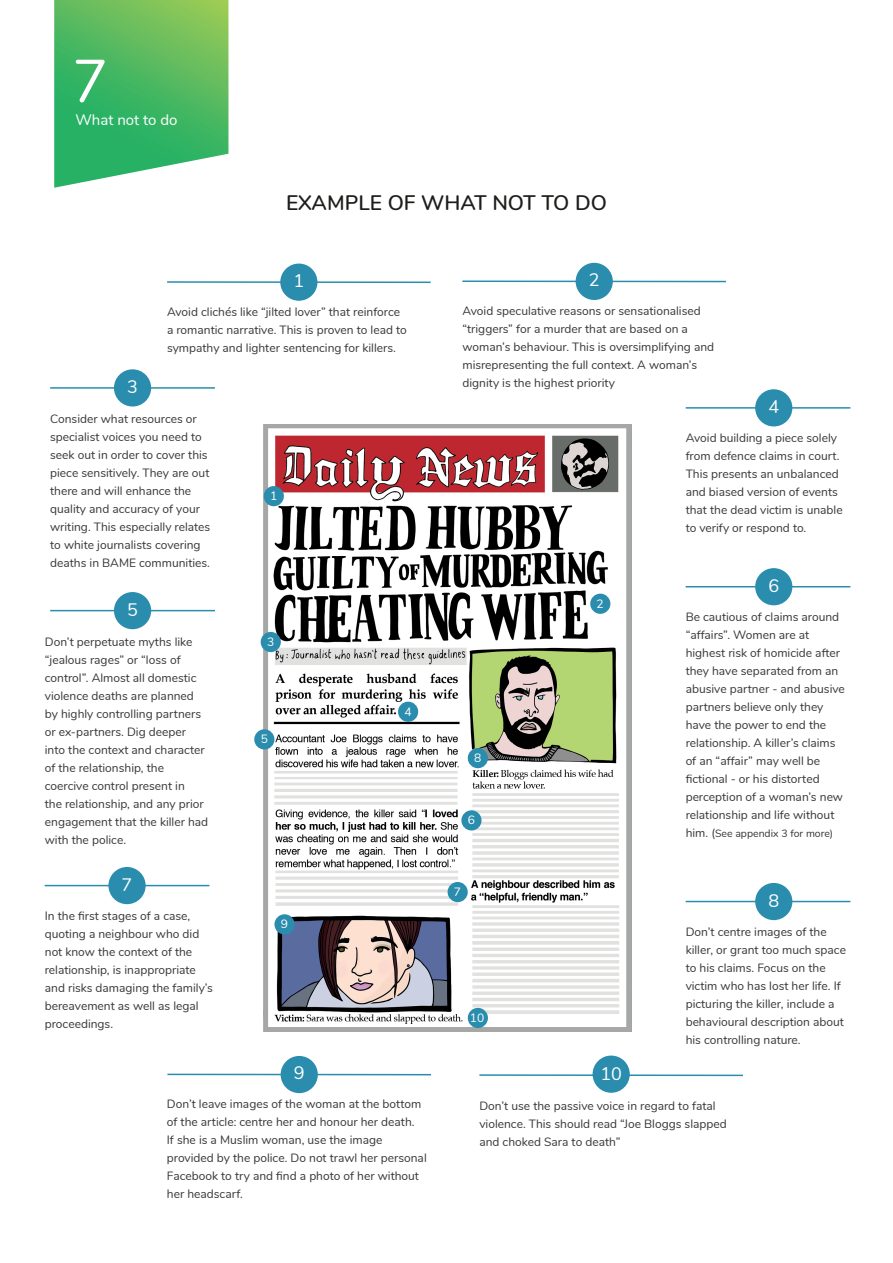
<style>
.page{position:relative;width:893px;height:1263px;background:#fff}
.page>*{position:absolute;margin:0;border:0;box-sizing:border-box;transform-origin:0 0}
.t1{font:60px "Nunito";color:#fff}
.t2{font:600 21px "Nunito";color:#1d1d1b}
.t3{font:18px "Nunito";color:#fff}
.t4{font:15px "Nunito";color:#fff}
.t5{font:12px/18px "Nunito";color:#363636}
.t6{font:12px "Nunito";color:#fff}
.t7{font:10.5px "Nunito";color:#363636}
.s1{font-size:12px}
</style>
<div class="page">
<svg style="left:54px;top:0;width:174px;height:188px;background:#5bbe6f"></svg>
<img style="left:264px;top:425px;width:367px;height:606px">
<div style="left:264px;top:486px;width:20px;height:20px;background:#2a8dae;border-radius:50%"></div>
<div style="left:590px;top:594px;width:20px;height:20px;background:#2a8dae;border-radius:50%"></div>
<div style="left:261px;top:632px;width:20px;height:20px;background:#2a8dae;border-radius:50%"></div>
<div style="left:398px;top:702px;width:20px;height:20px;background:#2a8dae;border-radius:50%"></div>
<div style="left:254px;top:729px;width:20px;height:20px;background:#2a8dae;border-radius:50%"></div>
<div style="left:461px;top:810px;width:21px;height:20px;background:#2a8dae;border-radius:50%"></div>
<div style="left:448px;top:882px;width:20px;height:20px;background:#2a8dae;border-radius:50%"></div>
<div style="left:468px;top:748px;width:20px;height:20px;background:#2a8dae;border-radius:50%"></div>
<div style="left:274px;top:914px;width:21px;height:20px;background:#2a8dae;border-radius:50%"></div>
<div style="left:468px;top:1008px;width:20px;height:20px;background:#2a8dae;border-radius:50%"></div>
<hr style="left:50px;top:387px;width:165px;height:2px;background:#2a8dae">
<hr style="left:50px;top:610px;width:165px;height:1px;background:#2a8dae">
<hr style="left:45px;top:885px;width:164px;height:1px;background:#2a8dae">
<hr style="left:167px;top:281px;width:264px;height:2px;background:#2a8dae">
<hr style="left:686px;top:407px;width:164px;height:2px;background:#2a8dae">
<hr style="left:686px;top:586px;width:164px;height:1px;background:#2a8dae">
<hr style="left:686px;top:901px;width:164px;height:1px;background:#2a8dae">
<hr style="left:462px;top:280px;width:264px;height:2px;background:#2a8dae">
<div style="left:755px;top:389px;width:37px;height:37px;background:#2a8dae;border-radius:50%"></div>
<div style="left:755px;top:568px;width:37px;height:37px;background:#2a8dae;border-radius:50%"></div>
<div style="left:755px;top:883px;width:37px;height:37px;background:#2a8dae;border-radius:50%"></div>
<div style="left:114px;top:369px;width:37px;height:37px;background:#2a8dae;border-radius:50%"></div>
<div style="left:114px;top:592px;width:37px;height:37px;background:#2a8dae;border-radius:50%"></div>
<div style="left:108px;top:867px;width:38px;height:37px;background:#2a8dae;border-radius:50%"></div>
<div style="left:280px;top:264px;width:37px;height:37px;background:#2a8dae;border-radius:50%"></div>
<hr style="left:167px;top:1074px;width:264px;height:1px;background:#2a8dae">
<hr style="left:479px;top:1074px;width:264px;height:2px;background:#2a8dae">
<div style="left:281px;top:1056px;width:37px;height:37px;background:#2a8dae;border-radius:50%"></div>
<div style="left:593px;top:1055px;width:37px;height:38px;background:#2a8dae;border-radius:50%"></div>
<div style="left:576px;top:263px;width:37px;height:37px;background:#2a8dae;border-radius:50%"></div>
<p class="t1" style="left:72px;top:37px;width:38px">7</p>
<p class="t4" style="left:75px;top:108px;width:104px">What not to do</p>
<p class="t2" style="left:286px;top:187px;width:322px">EXAMPLE OF WHAT NOT TO DO</p>
<p class="t3" style="left:293px;top:268px;width:12px">1</p>
<p class="t3" style="left:589px;top:267px;width:12px">2</p>
<p class="t3" style="left:127px;top:373px;width:12px">3</p>
<p class="t5" style="left:167px;top:302px;width:241px">Avoid clichés like “jilted lover” that reinforce a romantic narrative. This is proven to lead to sympathy and lighter sentencing for killers.</p>
<p class="t5" style="left:50px;top:409px;width:162px">Consider what resources or specialist voices you need to seek out in order to cover this piece sensitively. They are out there and will enhance the quality and accuracy of your writing. This especially relates to white journalists covering deaths in BAME communities.</p>
<p class="t3" style="left:127px;top:596px;width:12px">5</p>
<p class="t5" style="left:45px;top:632px;width:165px">Don’t perpetuate myths like “jealous rages” or “loss of control”. Almost all domestic violence deaths are planned by highly controlling partners or ex-partners. Dig deeper into the context and character of the relationship, the coercive control present in<br>the relationship, and any prior engagement that the killer had with the police.</p>
<p class="t3" style="left:122px;top:871px;width:12px">7</p>
<p class="t5" style="left:45px;top:906px;width:170px">In the first stages of a case, quoting a neighbour who did not know the context of the relationship, is inappropriate and risks damaging the family’s bereavement as well as legal proceedings.</p>
<p class="t6" style="left:270px;top:487px;width:9px">1</p>
<p class="t6" style="left:267px;top:633px;width:9px">3</p>
<p class="t6" style="left:261px;top:730px;width:9px">5</p>
<p class="t6" style="left:281px;top:915px;width:9px">9</p>
<p class="t6" style="left:404px;top:703px;width:9px">4</p>
<p class="t5" style="left:462px;top:301px;width:253px">Avoid speculative reasons or sensationalised “triggers” for a murder that are based on a woman’s behaviour. This is oversimplifying and misrepresenting the full context. A woman’s dignity is the highest priority</p>
<p class="t3" style="left:768px;top:393px;width:12px">4</p>
<p class="t5" style="left:686px;top:428px;width:159px">Avoid building a piece solely from defence claims in court.<br>This presents an unbalanced and biased version of events that the dead victim is unable to verify or respond to.</p>
<p class="t6" style="left:474px;top:749px;width:9px">8</p>
<p class="t6" style="left:468px;top:811px;width:9px">6</p>
<p class="t6" style="left:454px;top:883px;width:9px">7</p>
<p class="t6" style="left:470px;top:1009px;width:16px">10</p>
<p class="t6" style="left:597px;top:595px;width:9px">2</p>
<p class="t3" style="left:768px;top:572px;width:12px">6</p>
<p class="t5" style="left:686px;top:607px;width:161px">Be cautious of claims around “affairs”. Women are at highest risk of homicide after they have separated from an abusive partner - and abusive partners believe only they have the power to end the relationship. A killer’s claims of an “affair” may well be fictional - or his distorted perception of a woman’s new relationship and life without</p>
<p class="t7" style="left:686px;top:826px;width:149px"><span class="s1">him. (</span>See appendix 3 for more)</p>
<p class="t3" style="left:768px;top:887px;width:12px">8</p>
<p class="t5" style="left:686px;top:922px;width:162px">Don’t centre images of the killer, or grant too much space to his claims. Focus on the victim who has lost her life. If picturing the killer, include a behavioural description about his controlling nature.</p>
<p class="t3" style="left:294px;top:1060px;width:12px">9</p>
<p class="t3" style="left:600px;top:1061px;width:23px">10</p>
<p class="t5" style="left:167px;top:1094px;width:256px">Don’t leave images of the woman at the bottom of the article: centre her and honour her death.</p>
<p class="t5" style="left:167px;top:1130px;width:261px">If she is a Muslim woman, use the image provided by the police. Do not trawl her personal Facebook to try and find a photo of her without her headscarf.</p>
<p class="t5" style="left:479px;top:1096px;width:249px">Don’t use the passive voice in regard to fatal violence. This should read “Joe Bloggs slapped and choked Sara to death”</p>
</div>
